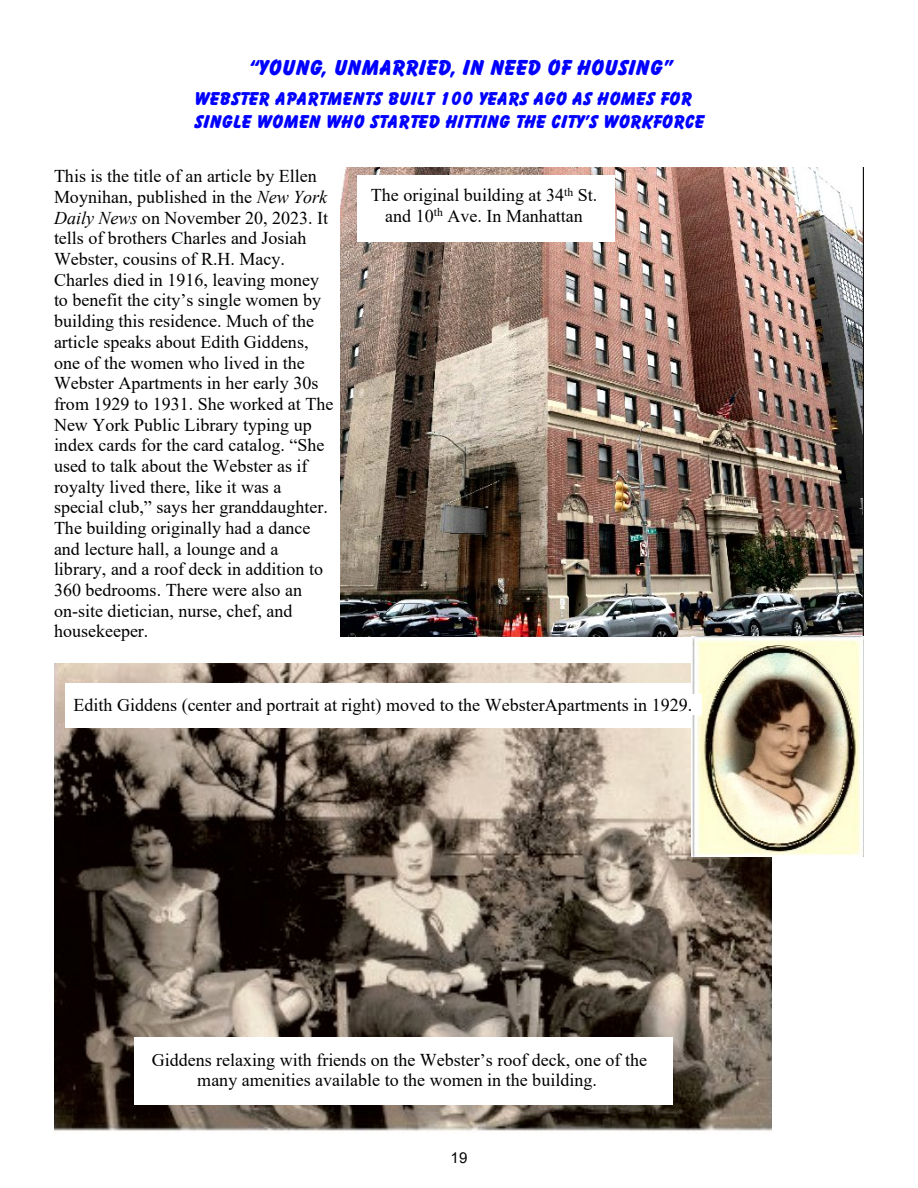
<style>
.page{position:relative;width:918px;height:1188px;background:#fff}
.page>*{position:absolute;margin:0;border:0;box-sizing:border-box;transform-origin:0 0}
.t1{font:21px "Balloonist SF Bold";color:#00f}
.t2{font:18px/20.7px "Times New Roman";color:#000;text-align:center}
.t3{font:18px/22.4px "Balloonist SF Bold";color:#00f}
.t4{font:15px "Arial";color:#000}
.s1{font-style:italic}
</style>
<div class="page">
<img style="left:340px;top:168px;width:524px;height:468px">
<img style="left:54px;top:664px;width:717px;height:468px">
<img style="left:692px;top:636px;width:172px;height:221px">
<div style="left:357px;top:175px;width:258px;height:66px;background:#fff"></div>
<div style="left:65px;top:683px;width:625px;height:45px;background:#fff"></div>
<div style="left:69px;top:694px;width:623px;height:21px;background:#fff"></div>
<div style="left:692px;top:694px;width:9px;height:21px;background:#fff"></div>
<div style="left:134px;top:1038px;width:538px;height:67px;background:#fff"></div>
<p class="t1" style="left:247px;top:59px;width:425px">“YOUNG, UNMARRIED, IN NEED OF HOUSING”</p>
<p class="t3" style="left:193px;top:88px;width:512px">WEBSTER APARTMENTS BUILT 100 YEARS AGO AS HOMES FOR<br>SINGLE WOMEN WHO STARTED HITTING THE CITY’S WORKFORCE</p>
<p class="t2" style="left:54px;top:168px;width:281px;text-align:left">This is the title of an article by Ellen Moynihan, published in the <span class="s1">New York Daily News</span> on November 20, 2023. It tells of brothers Charles and Josiah Webster, cousins of R.H. Macy.<br>Charles died in 1916, leaving money to benefit the city’s single women by building this residence. Much of the article speaks about Edith Giddens, one of the women who lived in the Webster Apartments in her early 30s from 1929 to 1931. She worked at The New York Public Library typing up index cards for the card catalog. “She used to talk about the Webster as if royalty lived there, like it was a special club,” says her granddaughter.<br>The building originally had a dance and lecture hall, a lounge and a library, and a roof deck in addition to 360 bedrooms. There were also an on-site dietician, nurse, chef, and housekeeper.</p>
<p class="t2" style="left:371px;top:186px;width:228px">The original building at 34<sup>th</sup> St. and 10<sup>th</sup> Ave. In Manhattan</p>
<p class="t2" style="left:74px;top:696px;width:620px">Edith Giddens (center and portrait at right) moved to the WebsterApartments in 1929.</p>
<p class="t2" style="left:152px;top:1051px;width:497px">Giddens relaxing with friends on the Webster’s roof deck, one of the many amenities available to the women in the building.</p>
<p class="t4" style="left:451px;top:1152px;width:18px">19</p>
</div>
